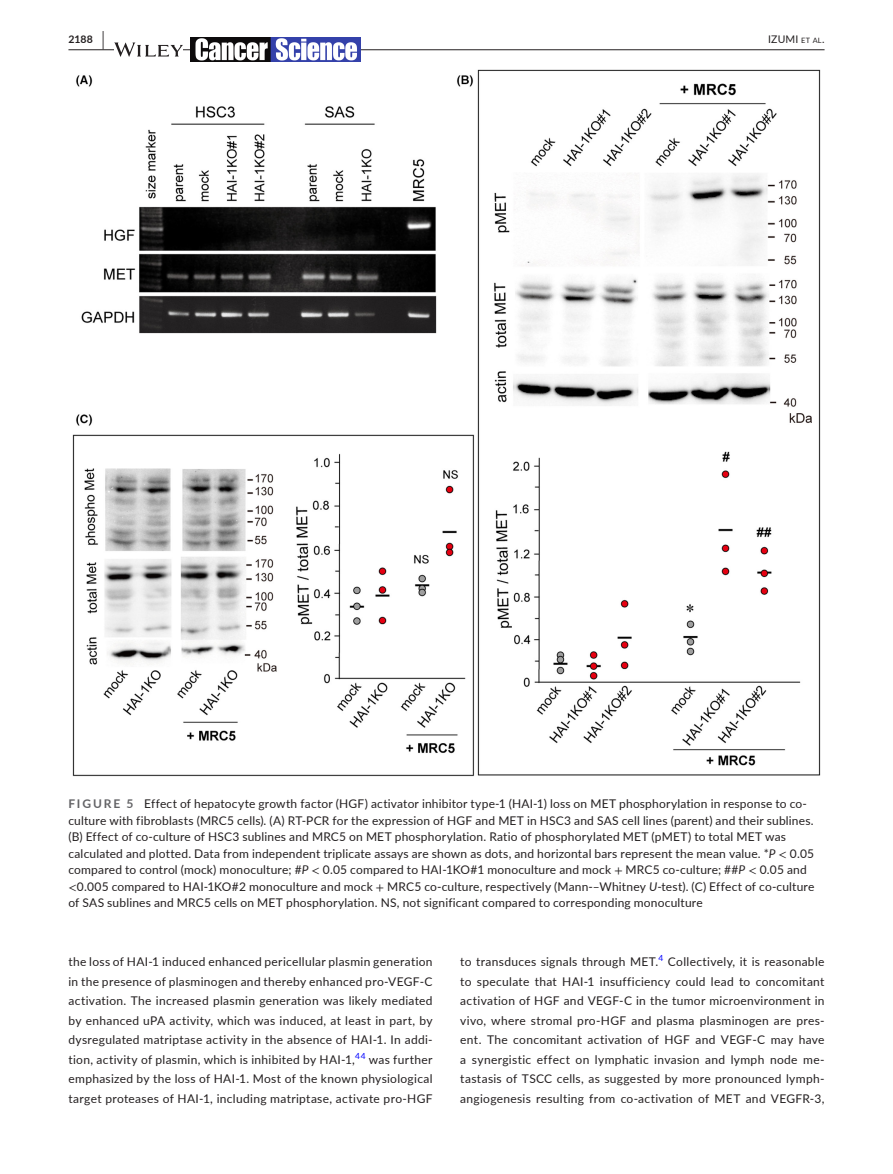
<style>
.page{position:relative;width:893px;height:1174px;background:#fff}
.page>*{position:absolute;margin:0;border:0;box-sizing:border-box;transform-origin:0 0}
.t1{font:12px/19.5px "Lato";letter-spacing:.015em;color:#231f20;text-align:justify}
.t2{font:10.5px "Lato";letter-spacing:.015em;color:#231f20}
.t3{font:700 10.5px "Lato";color:#231f20}
.s1{font-size:19.5px}
.s2{font-size:7.35px}
.s3{font-weight:700;color:#636366}
.s4{font-style:italic}
.s5{font-family:"STIX"}
</style>
<div class="page">
<hr style="left:68px;top:49px;width:756px;height:1px;background:#231f20">
<svg style="left:114px;top:42px;width:69px;height:15px"></svg>
<img style="left:191px;top:38px;width:170px;height:24px">
<img style="left:72px;top:69px;width:749px;height:707px">
<p class="t3" style="left:68px;top:31px;width:37px">2188 <span class="s1">|</span></p>
<p class="t2" style="left:768px;top:31px;width:58px">IZUMI <span class="s2">et al</span>.</p>
<p class="t1" style="left:68px;top:795px;width:747px;line-height:16.5px;text-align:left"><span class="s3">FIGURE 5</span> Effect of hepatocyte growth factor (HGF) activator inhibitor type-1 (HAI-1) loss on MET phosphorylation in response to co&shy;culture with fibroblasts (MRC5 cells). (A) RT-PCR for the expression of HGF and MET in HSC3 and SAS cell lines (parent) and their sublines. (B) Effect of co-culture of HSC3 sublines and MRC5 on MET phosphorylation. Ratio of phosphorylated MET (pMET) to total MET was calculated and plotted. Data from independent triplicate assays are shown as dots, and horizontal bars represent the mean value. *<span class="s4">P</span> <span class="s5">&lt;</span> 0.05 compared to control (mock) monoculture; #<span class="s4">P</span> <span class="s5">&lt;</span> 0.05 compared to HAI-1KO#1 monoculture and mock <span class="s5">+</span> MRC5 co-culture; ##<span class="s4">P</span> <span class="s5">&lt;</span> 0.05 and <span class="s5">&lt;</span>0.005 compared to HAI-1KO#2 monoculture and mock <span class="s5">+</span> MRC5 co-culture, respectively (Mann-–Whitney <span class="s4">U</span>-test). (C) Effect of co-culture of SAS sublines and MRC5 cells on MET phosphorylation. NS, not significant compared to corresponding monoculture</p>
<p class="t1" style="left:68px;top:951px;width:366px">the loss of HAI-1 induced enhanced pericellular plasmin generation in the presence of plasminogen and thereby enhanced pro-VEGF-C activation. The increased plasmin generation was likely mediated by enhanced uPA activity, which was induced, at least in part, by dysregulated matriptase activity in the absence of HAI-1. In addi&shy;tion, activity of plasmin, which is inhibited by HAI-1,<sup>44</sup> was further emphasized by the loss of HAI-1. Most of the known physiological target proteases of HAI-1, including matriptase, activate pro-HGF</p>
<p class="t1" style="left:460px;top:951px;width:366px">to transduces signals through MET.<sup>4</sup> Collectively, it is reasonable to speculate that HAI-1 insufficiency could lead to concomitant activation of HGF and VEGF-C in the tumor microenvironment in vivo, where stromal pro-HGF and plasma plasminogen are pres&shy;ent. The concomitant activation of HGF and VEGF-C may have a synergistic effect on lymphatic invasion and lymph node me&shy;tastasis of TSCC cells, as suggested by more pronounced lymph&shy;angiogenesis resulting from co-activation of MET and VEGFR-3,</p>
</div>
